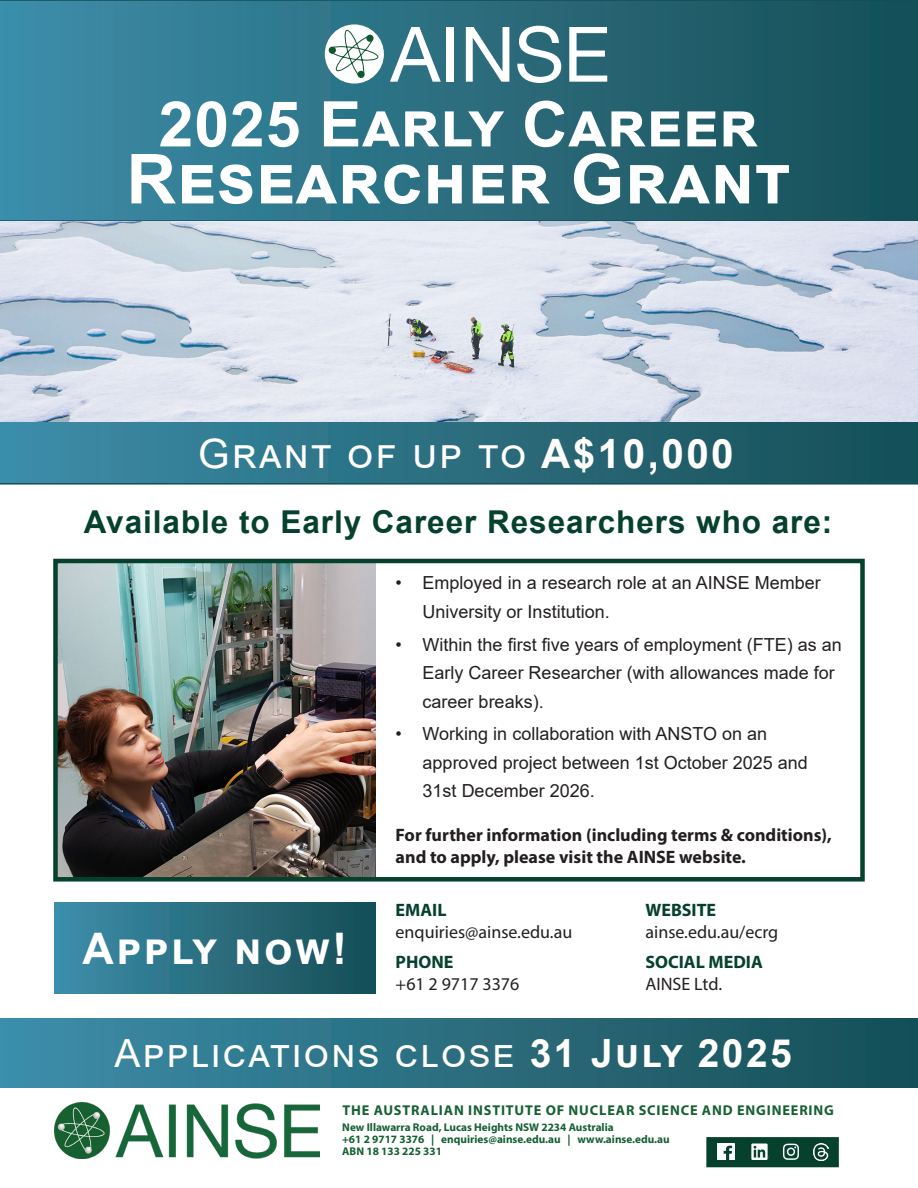
<style>
.page{position:relative;width:918px;height:1188px;background:#fff}
.page>*{position:absolute;margin:0;border:0;box-sizing:border-box;transform-origin:0 0}
.t1{font:700 69px "Arial";letter-spacing:.01em;color:#fff}
.t2{font:700 63px "Arial";letter-spacing:.01em;color:#fff}
.t3{font:700 43.5px "Arial";letter-spacing:.06em;color:#fff}
.t4{font:40.5px "Arial";color:#fffefa}
.t5{font:39px "Arial";letter-spacing:.06em;color:#fffefa}
.t6{font:700 31.5px "Arial";letter-spacing:.03em;color:#05412c}
.t7{font:18px/28.5px "Arial";color:#231f20}
.t8{font:700 18px/21.6px "Myriad Pro";color:#231f20}
.t9{font:18px "Myriad Pro";color:#231f20}
.t10{font:700 18px "Myriad Pro";color:#05412c}
.t11{font:700 14.25px "Myriad Pro";letter-spacing:.06em;color:#166031}
.t12{font:700 11.25px "Myriad Pro";color:#166031}
.t13{font:700 11.25px "Myriad Pro";color:#146031}
.s1{font-weight:700}
.s2{color:#166031}
</style>
<div class="page">
<img style="left:58px;top:564px;width:317px;height:313px">
<div style="left:53px;top:559px;width:812px;height:323px;border:4px solid #05412c"></div>
<svg style="left:0;top:0;width:918px;height:221px;background:#296d7f"></svg>
<svg style="left:0;top:421px;width:918px;height:64px;background:#2d6f81"></svg>
<div style="left:0;top:1018px;width:918px;height:70px;background:linear-gradient(to right,#3d8daa,#164e56)"></div>
<img style="left:54px;top:1102px;width:266px;height:56px">
<img style="left:0;top:221px;width:918px;height:200px">
<div style="left:54px;top:903px;width:321px;height:90px;background:linear-gradient(to right,#3e8eaa,#154e55)"></div>
<svg style="left:390px;top:27px;width:51px;height:55px"></svg>
<div style="left:447px;top:27px;width:7px;height:55px;background:#fff"></div>
<svg style="left:466px;top:27px;width:43px;height:55px"></svg>
<svg style="left:517px;top:26px;width:44px;height:57px"></svg>
<svg style="left:569px;top:27px;width:38px;height:55px"></svg>
<div style="left:325px;top:24px;width:59px;height:60px;background:#fff;border-radius:50%"></div>
<svg style="left:329px;top:28px;width:49px;height:51px"></svg>
<div style="left:366px;top:35px;width:8px;height:7px;background:#105630;border-radius:50%"></div>
<div style="left:357px;top:71px;width:8px;height:7px;background:#105630;border-radius:50%"></div>
<div style="left:329px;top:47px;width:7px;height:7px;background:#105630;border-radius:50%"></div>
<div style="left:706px;top:1136px;width:133px;height:31px;background:#05412c;border:1px solid #05412c"></div>
<img style="left:719px;top:1144px;width:15px;height:16px">
<div style="left:716px;top:1140px;width:29px;height:26px;border:2px solid #05412c"></div>
<svg style="left:752px;top:1144px;width:17px;height:16px"></svg>
<svg style="left:783px;top:1144px;width:16px;height:16px"></svg>
<img style="left:814px;top:1143px;width:15px;height:18px">
<p class="t2" style="left:159px;top:80px;width:586px">2025 Early Career</p>
<p class="t1" style="left:126px;top:131px;width:665px">Researcher Grant</p>
<p class="t4" style="left:198px;top:426px;width:537px">Grant of up to <span class="s1">A$10,000</span></p>
<p class="t6" style="left:84px;top:500px;width:750px">Available to Early Career Researchers who are:</p>
<p class="t3" style="left:82px;top:918px;width:266px">Apply now!</p>
<p class="t7" style="left:423px;top:569px;width:400px;text-indent:-27px">• Employed in a research role at an AINSE Member<br>University or Institution.</p>
<p class="t7" style="left:423px;top:630px;width:421px;text-indent:-27px">• Within the first five years of employment (FTE) as an<br>Early Career Researcher (with allowances made for career breaks).</p>
<p class="t7" style="left:423px;top:720px;width:387px;text-indent:-27px">• Working in collaboration with ANSTO on an approved project between 1st October 2025 and<br>31st December 2026.</p>
<p class="t8" style="left:396px;top:824px;width:438px">For further information (including terms &amp; conditions), and to apply, please visit the AINSE website.</p>
<p class="t10" style="left:396px;top:899px;width:52px">EMAIL</p>
<p class="t9" style="left:396px;top:921px;width:178px">enquiries@ainse.edu.au</p>
<p class="t10" style="left:396px;top:950px;width:59px">PHONE</p>
<p class="t9" style="left:396px;top:973px;width:125px">+61 2 9717 3376</p>
<p class="t10" style="left:645px;top:899px;width:72px">WEBSITE</p>
<p class="t9" style="left:645px;top:921px;width:134px">ainse.edu.au/ecrg</p>
<p class="t10" style="left:645px;top:950px;width:119px">SOCIAL MEDIA</p>
<p class="t9" style="left:645px;top:973px;width:78px">AINSE Ltd.</p>
<p class="t5" style="left:115px;top:1027px;width:679px">Applications close <span class="s1">31 July 2025</span></p>
<p class="t11" style="left:342px;top:1101px;width:493px">THE AUSTRALIAN INSTITUTE OF NUCLEAR SCIENCE AND ENGINEERING</p>
<p class="t12" style="left:342px;top:1120px;width:273px">New Illawarra Road, Lucas Heights NSW 2234 Australia</p>
<p class="t13" style="left:342px;top:1132px;width:329px"><span class="s2">+61 2 97</span>17 3376 | enquiries@ainse.edu.au | w<span class="s2">ww.ainse.edu.au</span></p>
<p class="t12" style="left:342px;top:1144px;width:101px">ABN 18 133 225 331</p>
</div>
